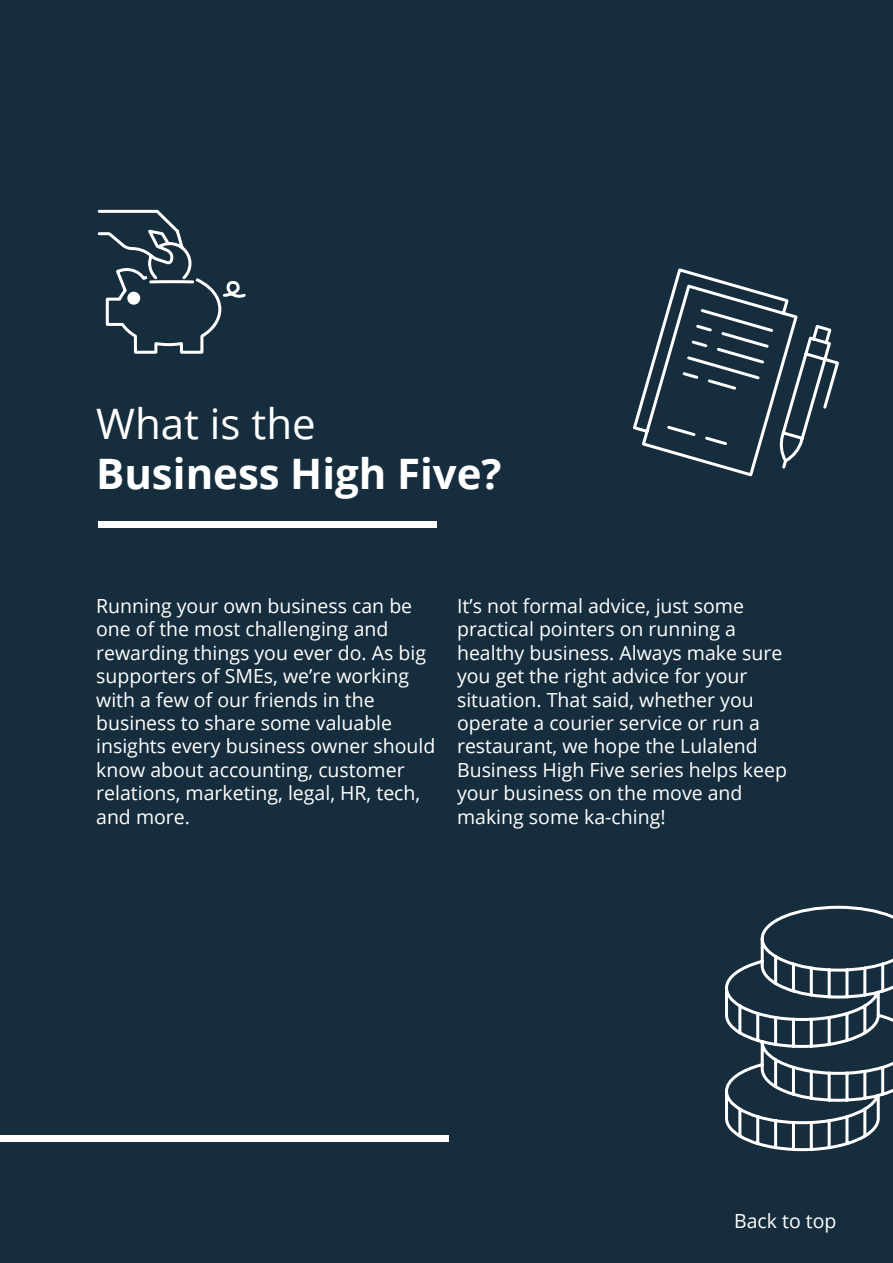
<style>
.page{position:relative;width:893px;height:1263px;background:#162d3d}
.page>*{position:absolute;margin:0;border:0;box-sizing:border-box;transform-origin:0 0}
.t1{font:700 42px "Open Sans";color:#fff}
.t2{font:42px "Open Sans";color:#fff}
.t3{font:19.5px/23.4px "Open Sans";color:#fff}
</style>
<div class="page">
<div style="left:98px;top:521px;width:339px;height:6px;background:#fff"></div>
<svg style="left:725px;top:905px;width:168px;height:247px"></svg>
<svg style="left:97px;top:209px;width:149px;height:145px"></svg>
<svg style="left:633px;top:268px;width:206px;height:209px"></svg>
<div style="left:0;top:1135px;width:448px;height:7px;background:#fff"></div>
<h1 class="t2" style="left:96px;top:395px;width:221px">What is the</h1>
<h1 class="t1" style="left:96px;top:444px;width:407px">Business High Five?</h1>
<p class="t3" style="left:96px;top:594px;width:341px">Running your own business can be one of the most challenging and rewarding things you ever do. As big supporters of SMEs, we’re working with a few of our friends in the business to share some valuable insights every business owner should know about accounting, customer relations, marketing, legal, HR, tech, and more.</p>
<p class="t3" style="left:457px;top:594px;width:331px">It’s not formal advice, just some practical pointers on running a healthy business. Always make sure you get the right advice for your situation. That said, whether you operate a courier service or run a restaurant, we hope the Lulalend<br>Business High Five series helps keep your business on the move and making some ka-ching!</p>
<p class="t3" style="left:734px;top:1209px;width:104px">Back to top</p>
</div>
